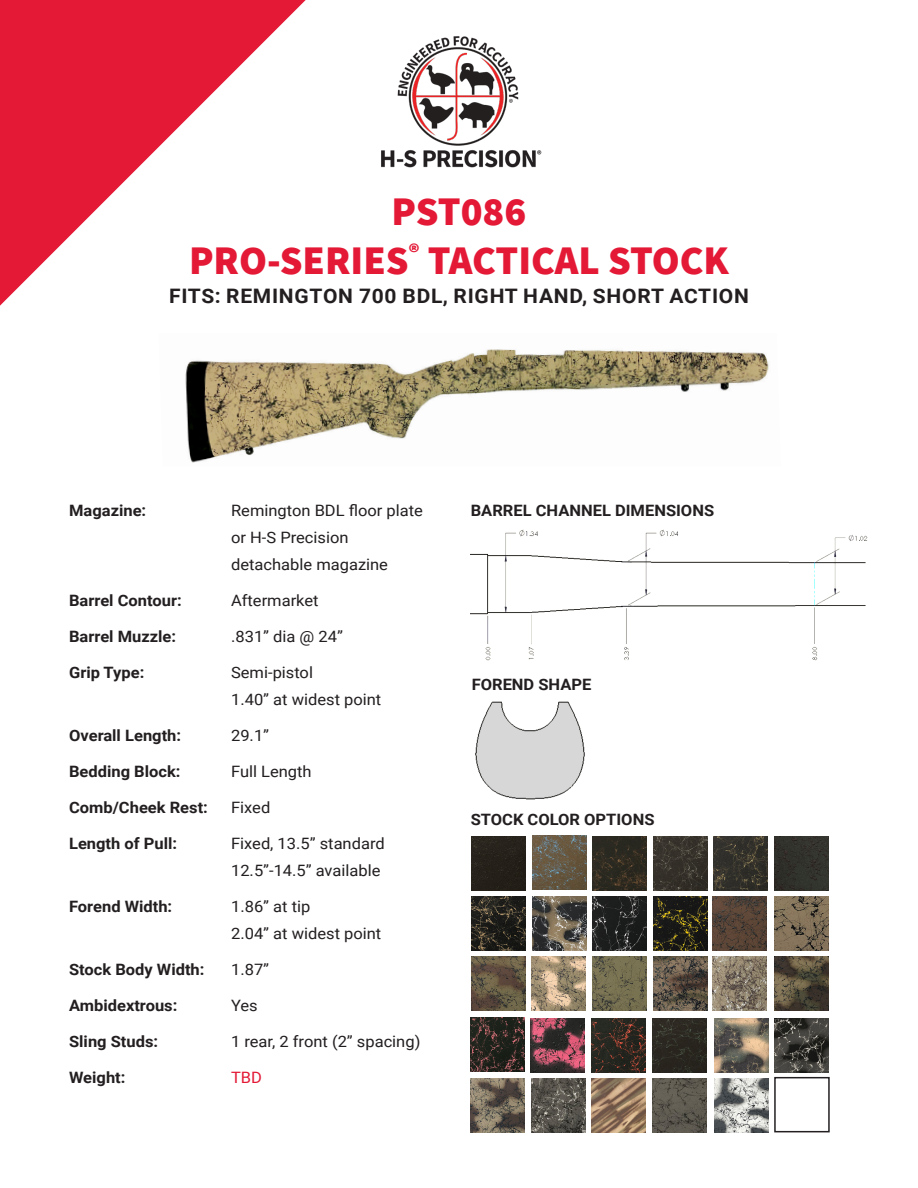
<style>
.page{position:relative;width:918px;height:1188px;background:#fff}
.page>*{position:absolute;margin:0;border:0;box-sizing:border-box;transform-origin:0 0}
.t1{font:900 40.5px "Source Sans Pro";color:#e31936}
.t2{font:700 19.95px "Roboto";letter-spacing:.035em;color:#231f20;scale:1.05 1}
.t3{font:15.6px "Roboto";color:#231f20;scale:1.05 1}
.t4{font:700 15.6px "Roboto";color:#231f20;scale:1.05 1}
.t5{font:15.6px "Roboto";color:#e31936;scale:1.05 1}
</style>
<div class="page">
<img style="left:381px;top:36px;width:161px;height:132px">
<img style="left:185px;top:349px;width:584px;height:114px">
<img style="left:471px;top:529px;width:397px;height:132px">
<img style="left:475px;top:701px;width:110px;height:99px">
<svg style="left:0;top:0;width:306px;height:306px"></svg>
<div style="left:472px;top:836px;width:54px;height:54px;background:#25211a"></div>
<img style="left:531px;top:1018px;width:54px;height:54px">
<img style="left:653px;top:896px;width:54px;height:54px">
<img style="left:472px;top:957px;width:54px;height:54px">
<img style="left:774px;top:896px;width:54px;height:54px">
<img style="left:532px;top:836px;width:54px;height:54px">
<img style="left:592px;top:1018px;width:54px;height:54px">
<img style="left:712px;top:896px;width:54px;height:54px">
<img style="left:532px;top:957px;width:54px;height:54px">
<img style="left:774px;top:957px;width:54px;height:54px">
<img style="left:593px;top:836px;width:54px;height:54px">
<img style="left:652px;top:1018px;width:54px;height:54px">
<img style="left:471px;top:1078px;width:54px;height:54px">
<img style="left:593px;top:957px;width:54px;height:54px">
<img style="left:774px;top:1018px;width:54px;height:54px">
<img style="left:653px;top:836px;width:54px;height:54px">
<img style="left:472px;top:896px;width:54px;height:54px">
<img style="left:531px;top:1078px;width:54px;height:54px">
<img style="left:653px;top:957px;width:54px;height:54px">
<img style="left:714px;top:1079px;width:54px;height:54px">
<img style="left:714px;top:836px;width:54px;height:54px">
<img style="left:532px;top:896px;width:54px;height:54px">
<img style="left:592px;top:1078px;width:54px;height:54px">
<img style="left:712px;top:957px;width:54px;height:54px">
<img style="left:714px;top:1018px;width:54px;height:54px">
<img style="left:471px;top:1018px;width:54px;height:54px">
<img style="left:593px;top:896px;width:54px;height:54px">
<img style="left:652px;top:1078px;width:54px;height:54px">
<img style="left:774px;top:836px;width:54px;height:54px">
<div style="left:774px;top:1077px;width:56px;height:55px;border:2px solid #231f20"></div>
<p class="t1" style="left:392px;top:184px;width:136px">PST086</p>
<p class="t1" style="left:189px;top:232px;width:541px">PRO-SERIES<sup>®</sup> TACTICAL STOCK</p>
<p class="t2" style="left:169px;top:282px;width:554px">FITS: REMINGTON 700 BDL, RIGHT HAND, SHORT ACTION</p>
<p class="t4" style="left:69px;top:499px;width:75px">Magazine:</p>
<p class="t3" style="left:231px;top:499px;width:184px">Remington BDL floor plate</p>
<p class="t3" style="left:231px;top:526px;width:113px">or H-S Precision</p>
<p class="t3" style="left:231px;top:553px;width:151px">detachable magazine</p>
<p class="t4" style="left:69px;top:589px;width:109px">Barrel Contour:</p>
<p class="t3" style="left:231px;top:589px;width:85px">Aftermarket</p>
<p class="t4" style="left:69px;top:625px;width:104px">Barrel Muzzle:</p>
<p class="t3" style="left:231px;top:625px;width:108px">.831” dia @ 24”</p>
<p class="t4" style="left:69px;top:661px;width:73px">Grip Type:</p>
<p class="t3" style="left:231px;top:661px;width:80px">Semi-pistol</p>
<p class="t3" style="left:231px;top:688px;width:145px">1.40” at widest point</p>
<p class="t4" style="left:69px;top:724px;width:108px">Overall Length:</p>
<p class="t3" style="left:231px;top:724px;width:38px">29.1”</p>
<p class="t4" style="left:69px;top:760px;width:108px">Bedding Block:</p>
<p class="t3" style="left:231px;top:760px;width:78px">Full Length</p>
<p class="t4" style="left:69px;top:796px;width:134px">Comb/Cheek Rest:</p>
<p class="t3" style="left:231px;top:796px;width:39px">Fixed</p>
<p class="t4" style="left:69px;top:832px;width:104px">Length of Pull:</p>
<p class="t3" style="left:231px;top:832px;width:148px">Fixed, 13.5” standard</p>
<p class="t3" style="left:231px;top:859px;width:144px">12.5”-14.5” available</p>
<p class="t4" style="left:69px;top:895px;width:100px">Forend Width:</p>
<p class="t3" style="left:231px;top:895px;width:77px">1.86” at tip</p>
<p class="t3" style="left:231px;top:922px;width:145px">2.04” at widest point</p>
<p class="t4" style="left:69px;top:958px;width:130px">Stock Body Width:</p>
<p class="t3" style="left:231px;top:958px;width:38px">1.87”</p>
<p class="t4" style="left:69px;top:994px;width:105px">Ambidextrous:</p>
<p class="t3" style="left:231px;top:994px;width:27px">Yes</p>
<p class="t4" style="left:69px;top:1030px;width:86px">Sling Studs:</p>
<p class="t3" style="left:231px;top:1030px;width:182px">1 rear, 2 front (2” spacing)</p>
<p class="t4" style="left:69px;top:1066px;width:55px">Weight:</p>
<p class="t5" style="left:231px;top:1066px;width:31px">TBD</p>
<p class="t4" style="left:471px;top:499px;width:233px">BARREL CHANNEL DIMENSIONS</p>
<p class="t4" style="left:472px;top:674px;width:116px">FOREND SHAPE</p>
<p class="t4" style="left:471px;top:809px;width:177px">STOCK COLOR OPTIONS</p>
</div>
